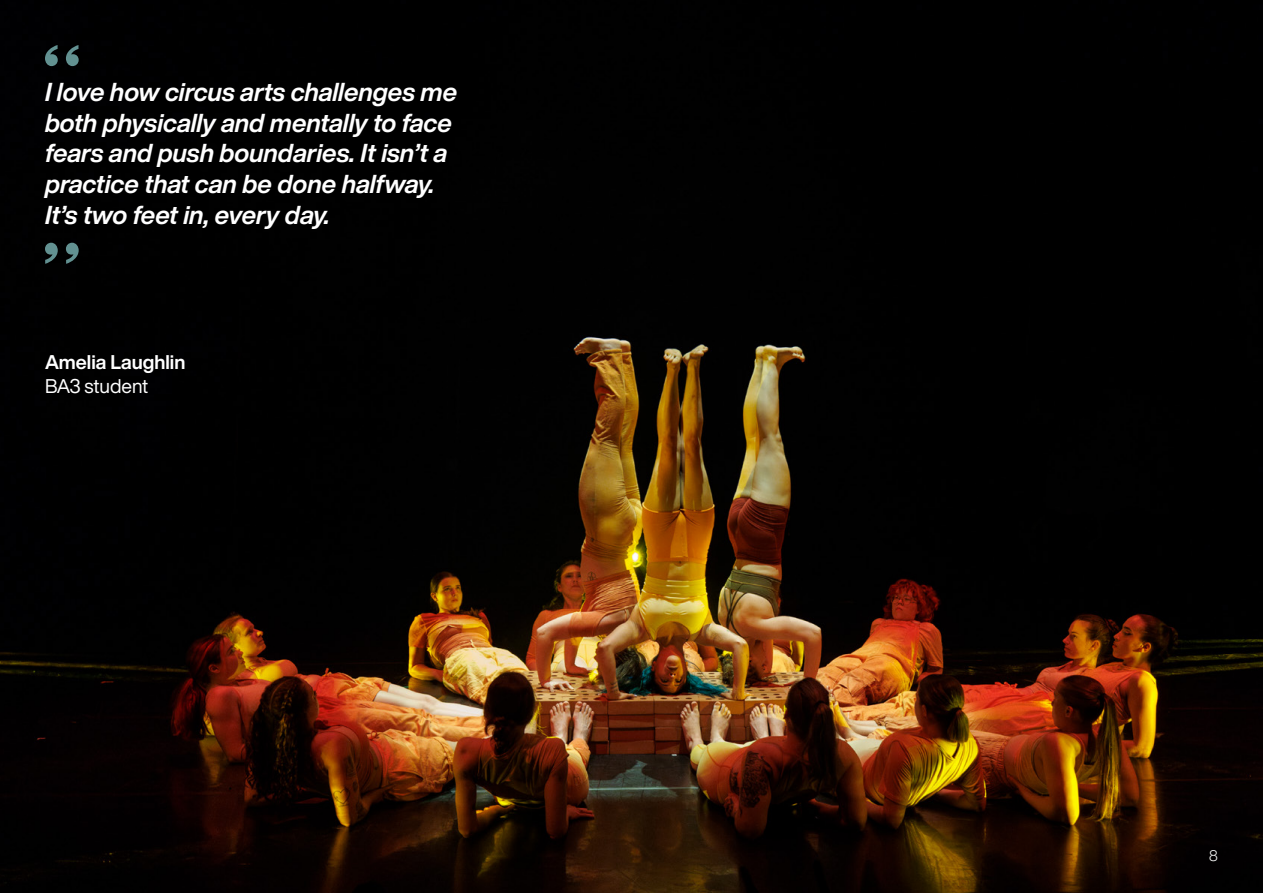
<style>
.page{position:relative;width:1263px;height:893px;background:#fff}
.page>*{position:absolute;margin:0;border:0;box-sizing:border-box;transform-origin:0 0}
.t1{font:italic 700 25.5px/30.6px "Helvetica Now Display";color:#fff}
.t2{font:700 19.5px "Helvetica Now Display";color:#fff}
.t3{font:19.5px "Helvetica Now Display";letter-spacing:-.005em;color:#fff}
.t4{font:300 15px "Helvetica Now Display";color:#fff}
</style>
<div class="page">
<img style="left:0;top:0;width:1263px;height:893px">
<svg style="left:45px;top:45px;width:34px;height:21px"></svg>
<svg style="left:45px;top:243px;width:34px;height:21px"></svg>
<p class="t1" style="left:45px;top:77px;width:414px">I love how circus arts challenges me both physically and mentally to face fears and push boundaries. It isn’t a practice that can be done halfway.<br>It’s two feet in, every day.</p>
<p class="t2" style="left:45px;top:349px;width:142px">Amelia Laughlin</p>
<p class="t3" style="left:45px;top:372px;width:105px">BA3 student</p>
<p class="t4" style="left:1209px;top:846px;width:10px">8</p>
</div>
